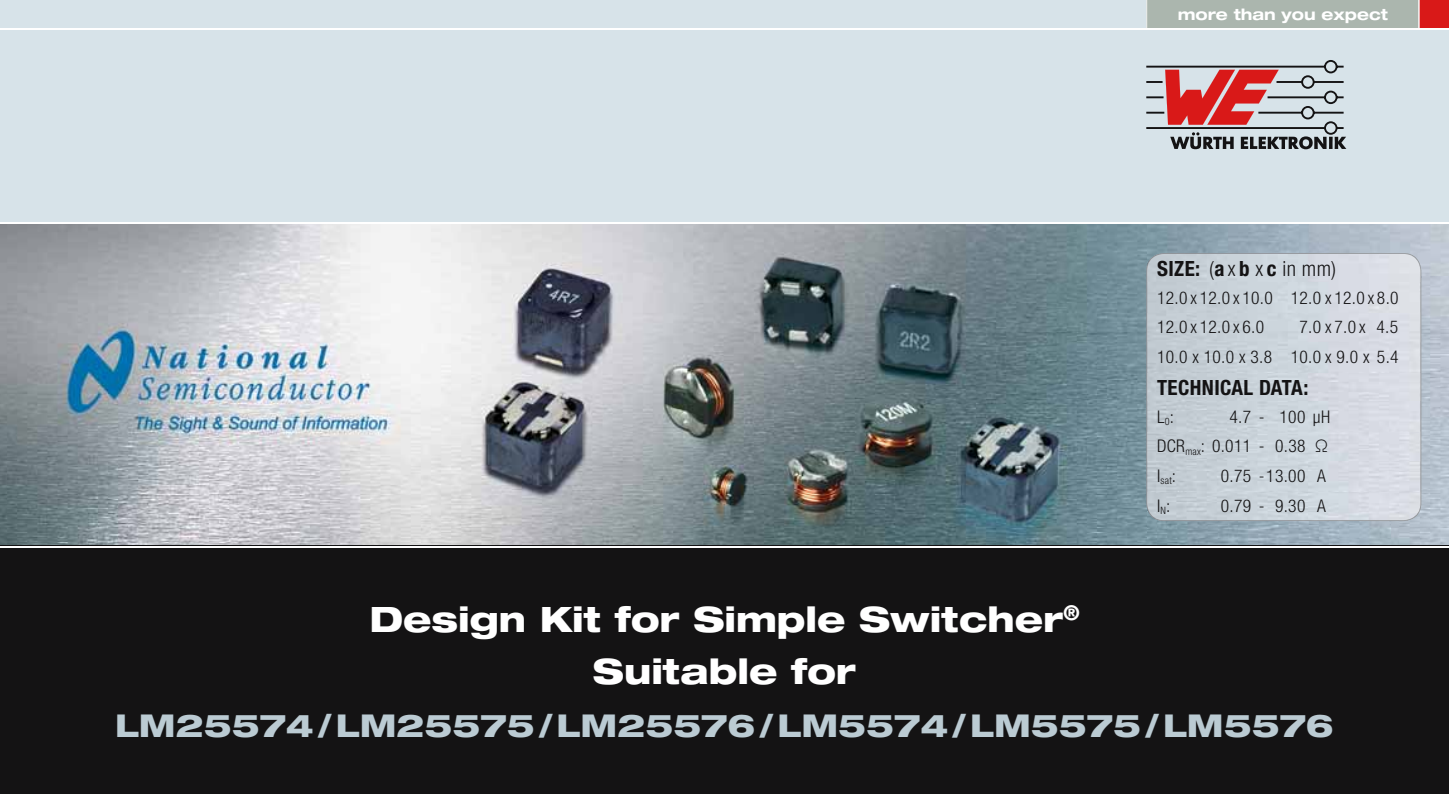
<style>
.page{position:relative;width:1449px;height:794px;background:#fff}
.page>*{position:absolute;margin:0;border:0;box-sizing:border-box;transform-origin:0 0}
.t1{font:800 expanded 35px/52.5px "Helvetica Neue LT Pro";color:#fff;text-align:center}
.t2{font:800 expanded 31.5px "Helvetica Neue LT Pro";color:#bbcbd3}
.t3{font:700 condensed 21px "Helvetica Neue LT Pro";letter-spacing:.02em;color:#141314}
.t4{font:300 condensed 17.5px/29.8px "Helvetica Neue LT Pro";letter-spacing:.02em;color:#141314;text-align:right}
.t5{font:700 expanded 15.75px "Helvetica Neue LT Pro";color:#fff}
.t6{font:300 condensed 10.15px "Helvetica Neue LT Pro";color:#141314}
.s1{font-weight:300}
</style>
<div class="page">
<img style="left:0;top:224px;width:1147px;height:322px">
<img style="left:1390px;top:276px;width:59px;height:270px">
<img style="left:1147px;top:521px;width:243px;height:25px">
<div style="left:0;top:0;width:1449px;height:223px;background:#d7e3e9"></div>
<hr style="left:0;top:222px;width:1449px;height:1px;background:#fff">
<div style="left:0;top:546px;width:1449px;height:248px;background:#141314"></div>
<svg style="left:1146px;top:60px;width:200px;height:89px"></svg>
<svg style="left:1146px;top:0;width:303px;height:29px;background:#b2aaa3"></svg>
<hr style="left:0;top:29px;width:1449px;height:1px;background:#fff">
<hr style="left:0;top:546px;width:1449px;height:1px;background:#fff">
<img style="left:1146px;top:313px;width:274px;height:207px">
<img style="left:1146px;top:253px;width:274px;height:60px">
<img style="left:1146px;top:342px;width:274px;height:30px">
<img style="left:1146px;top:402px;width:274px;height:30px">
<img style="left:1146px;top:461px;width:274px;height:30px">
<p class="t5" style="left:1177px;top:8px;width:211px">more than you expect</p>
<p class="t3" style="left:1157px;top:260px;width:181px">SIZE: <span class="s1">(</span>a <span class="s1">x</span> b <span class="s1">x</span> c <span class="s1">in mm)</span></p>
<p class="t4" style="left:1157px;top:284px;width:243px;text-align:left">12.0 x 12.0 x 10.0 12.0 x 12.0 x 8.0<br>12.0 x 12.0 x 6.0</p>
<p class="t4" style="left:1157px;top:314px;width:243px">7.0 x 7.0 x 4.5<br>10.0 x 10.0 x 3.8 10.0 x 9.0 x 5.4</p>
<p class="t3" style="left:1157px;top:379px;width:153px">TECHNICAL DATA:</p>
<p class="t4" style="left:1157px;top:403px;width:19px">L<sub>0</sub>:</p>
<p class="t4" style="left:1157px;top:403px;width:175px">4.7 - 100 μH<br>DCR<sub>max</sub>: 0.011 - 0.38 Ω</p>
<p class="t6" style="left:1157px;top:477px;width:21px"><sup>I</sup>sat<sup>:</sup></p>
<p class="t4" style="left:1220px;top:463px;width:107px">0.75 - 13.00 A</p>
<p class="t4" style="left:1157px;top:492px;width:15px">I<sub>N</sub>:</p>
<p class="t4" style="left:1220px;top:492px;width:107px">0.79 - 9.30 A</p>
<h1 class="t1" style="left:369px;top:596px;width:711px">Design Kit for Simple Switcher<sup>®<br></sup>Suitable for</h1>
<h2 class="t2" style="left:115px;top:714px;width:1220px">LM25574 / LM25575 / LM25576 / LM5574 / LM5575 / LM5576</h2>
</div>
